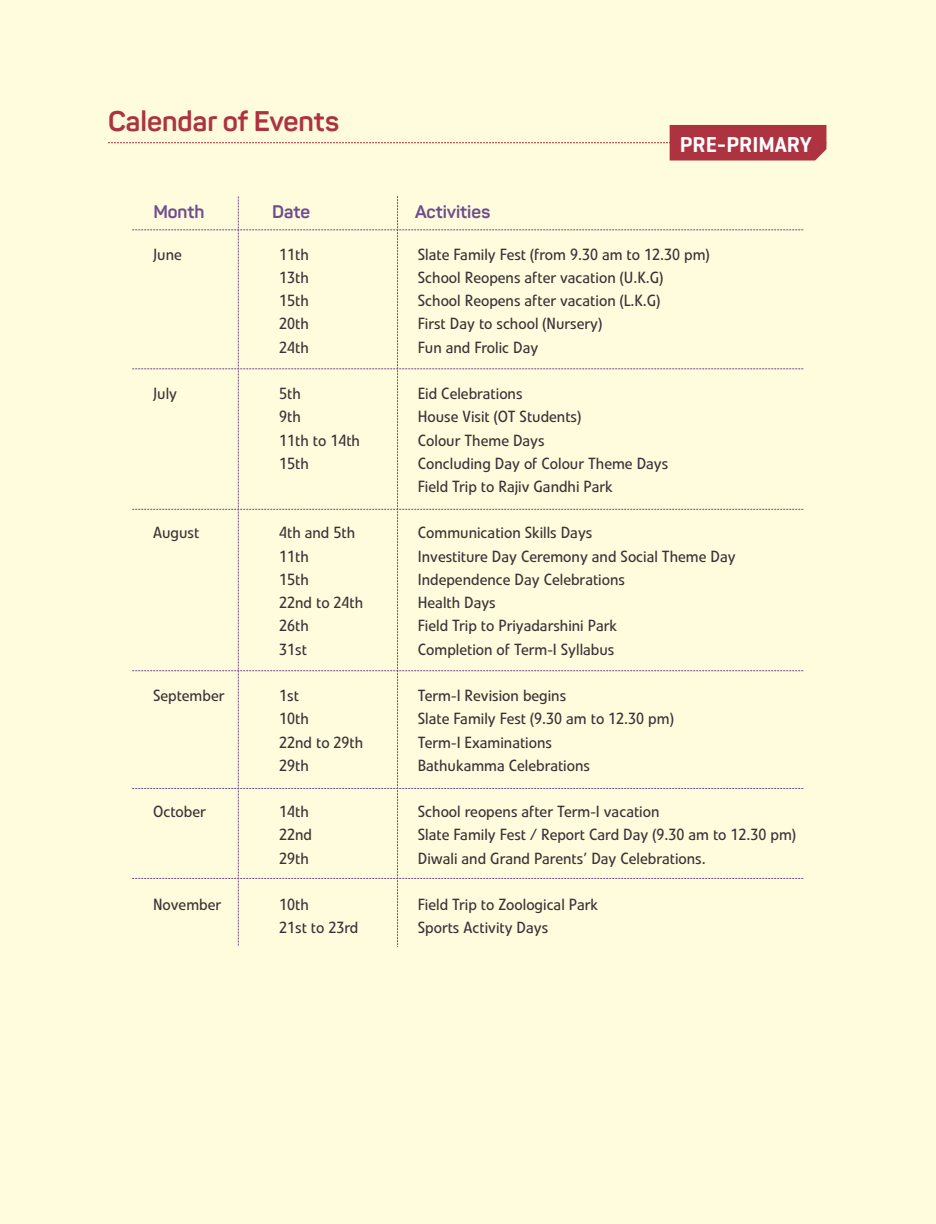
<style>
.page{position:relative;width:936px;height:1224px;background:#fffcde}
.page>*{position:absolute;margin:0;border:0;box-sizing:border-box;transform-origin:0 0}
.t1{font:700 28px "Panton";color:#ad3340}
.t2{font:22px "Geogrotesque";color:#fff}
.t3{font:700 18px "Panton";color:#6e4d8c}
.t4{font:16px/23.2px "Veto LT Pro";color:#383336}
</style>
<div class="page">
<svg style="left:132px;top:196px;width:671px;height:751px"></svg>
<svg style="left:108px;top:125px;width:718px;height:36px"></svg>
<h1 class="t1" style="left:108px;top:110px;width:232px">Calendar of Events</h1>
<p class="t3" style="left:153px;top:204px;width:53px">Month</p>
<p class="t3" style="left:272px;top:204px;width:39px">Date</p>
<p class="t3" style="left:415px;top:204px;width:77px">Activities</p>
<h2 class="t2" style="left:680px;top:135px;width:133px">PRE-PRIMARY</h2>
<p class="t4" style="left:153px;top:245px;width:30px">June</p>
<p class="t4" style="left:279px;top:245px;width:31px">11th</p>
<p class="t4" style="left:418px;top:245px;width:293px">Slate Family Fest (from 9.30 am to 12.30 pm)</p>
<p class="t4" style="left:279px;top:268px;width:31px">13th</p>
<p class="t4" style="left:418px;top:268px;width:247px">School Reopens after vacation (U.K.G)</p>
<p class="t4" style="left:279px;top:291px;width:31px">15th</p>
<p class="t4" style="left:418px;top:291px;width:244px">School Reopens after vacation (L.K.G)</p>
<p class="t4" style="left:279px;top:314px;width:31px">20th</p>
<p class="t4" style="left:418px;top:314px;width:186px">First Day to school (Nursery)</p>
<p class="t4" style="left:279px;top:338px;width:31px">24th</p>
<p class="t4" style="left:418px;top:338px;width:122px">Fun and Frolic Day</p>
<p class="t4" style="left:153px;top:384px;width:26px">July</p>
<p class="t4" style="left:279px;top:384px;width:23px">5th</p>
<p class="t4" style="left:418px;top:384px;width:106px">Eid Celebrations</p>
<p class="t4" style="left:279px;top:407px;width:23px">9th</p>
<p class="t4" style="left:418px;top:407px;width:165px">House Visit (OT Students)</p>
<p class="t4" style="left:279px;top:431px;width:82px">11th to 14th</p>
<p class="t4" style="left:418px;top:431px;width:128px">Colour Theme Days</p>
<p class="t4" style="left:279px;top:454px;width:31px">15th</p>
<p class="t4" style="left:418px;top:454px;width:252px">Concluding Day of Colour Theme Days<br>Field Trip to Rajiv Gandhi Park</p>
<p class="t4" style="left:153px;top:524px;width:48px">August</p>
<p class="t4" style="left:279px;top:524px;width:77px">4th and 5th</p>
<p class="t4" style="left:418px;top:524px;width:176px">Communication Skills Days</p>
<p class="t4" style="left:279px;top:547px;width:31px">11th</p>
<p class="t4" style="left:418px;top:547px;width:319px">Investiture Day Ceremony and Social Theme Day</p>
<p class="t4" style="left:279px;top:570px;width:31px">15th</p>
<p class="t4" style="left:418px;top:570px;width:209px">Independence Day Celebrations</p>
<p class="t4" style="left:279px;top:593px;width:86px">22nd to 24th</p>
<p class="t4" style="left:418px;top:593px;width:79px">Health Days</p>
<p class="t4" style="left:279px;top:617px;width:31px">26th</p>
<p class="t4" style="left:418px;top:617px;width:201px">Field Trip to Priyadarshini Park</p>
<p class="t4" style="left:279px;top:640px;width:29px">31st</p>
<p class="t4" style="left:418px;top:640px;width:198px">Completion of Term-I Syllabus</p>
<p class="t4" style="left:153px;top:686px;width:73px">September</p>
<p class="t4" style="left:279px;top:686px;width:21px">1st</p>
<p class="t4" style="left:418px;top:686px;width:150px">Term-I Revision begins</p>
<p class="t4" style="left:279px;top:709px;width:31px">10th</p>
<p class="t4" style="left:418px;top:709px;width:257px">Slate Family Fest (9.30 am to 12.30 pm)</p>
<p class="t4" style="left:279px;top:733px;width:86px">22nd to 29th</p>
<p class="t4" style="left:418px;top:733px;width:136px">Term-I Examinations</p>
<p class="t4" style="left:279px;top:756px;width:31px">29th</p>
<p class="t4" style="left:418px;top:756px;width:174px">Bathukamma Celebrations</p>
<p class="t4" style="left:153px;top:802px;width:54px">October</p>
<p class="t4" style="left:279px;top:802px;width:31px">14th</p>
<p class="t4" style="left:418px;top:802px;width:243px">School reopens after Term-I vacation</p>
<p class="t4" style="left:279px;top:826px;width:34px">22nd</p>
<p class="t4" style="left:418px;top:826px;width:380px">Slate Family Fest / Report Card Day (9.30 am to 12.30 pm)</p>
<p class="t4" style="left:279px;top:849px;width:31px">29th</p>
<p class="t4" style="left:418px;top:849px;width:289px">Diwali and Grand Parents’ Day Celebrations.</p>
<p class="t4" style="left:153px;top:895px;width:70px">November</p>
<p class="t4" style="left:279px;top:895px;width:31px">10th</p>
<p class="t4" style="left:418px;top:895px;width:182px">Field Trip to Zoological Park</p>
<p class="t4" style="left:279px;top:919px;width:81px">21st to 23rd</p>
<p class="t4" style="left:418px;top:919px;width:132px">Sports Activity Days</p>
</div>
